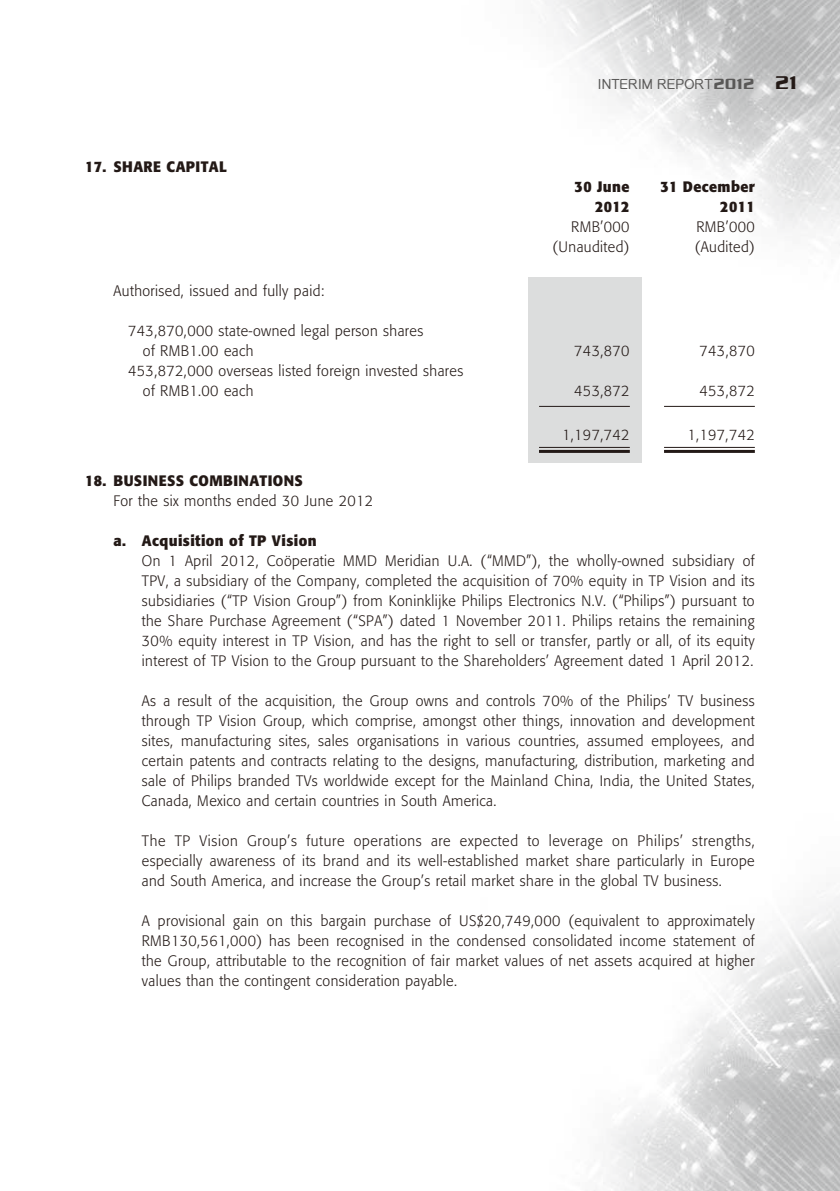
<style>
.page{position:relative;width:840px;height:1191px;background:#fff}
.page>*{position:absolute;margin:0;border:0;box-sizing:border-box;transform-origin:0 0}
.t1{font:300 15px/20px "Formata";letter-spacing:.03em;color:#231916;text-align:justify;scale:.95 1}
.t2{font:700 15px "Formata";letter-spacing:.03em;color:#231916;scale:.95 1}
.t3{font:500 14px "M Elle HK";letter-spacing:.03em;color:#595857;scale:.95 1}
.s1{font-family:"Serpentine Std";font-size:16px}
.s2{font-family:"Serpentine Std";font-size:20px;color:#231916}
</style>
<div class="page">
<img style="left:539px;top:0;width:300px;height:359px">
<img style="left:594px;top:890px;width:245px;height:301px">
<div style="left:527px;top:277px;width:114px;height:185px;background:#dcdddd"></div>
<hr style="left:538px;top:406px;width:91px;height:1px;background:#231916">
<hr style="left:663px;top:406px;width:91px;height:1px;background:#231916">
<hr style="left:538px;top:447px;width:91px;height:1px;background:#231916">
<hr style="left:538px;top:450px;width:91px;height:3px;background:#231916">
<hr style="left:663px;top:447px;width:91px;height:1px;background:#231916">
<hr style="left:663px;top:450px;width:91px;height:3px;background:#231916">
<p class="t2" style="left:85px;top:157px;width:150px">17. SHARE CAPITAL</p>
<p class="t1" style="left:113px;top:280px;width:223px">Authorised, issued and fully paid:</p>
<p class="t1" style="left:143px;top:320px;width:296px;text-indent:-15px">743,870,000 state-owned legal person shares of RMB1.00 each</p>
<p class="t1" style="left:143px;top:360px;width:338px;text-indent:-15px">453,872,000 overseas listed foreign invested shares of RMB1.00 each</p>
<p class="t3" style="left:597px;top:74px;width:211px">INTERIM REPORT<span class="s1">2012</span> <span class="s2">21</span></p>
<p class="t2" style="left:574px;top:177px;width:59px">30 June</p>
<p class="t2" style="left:660px;top:177px;width:101px">31 December</p>
<p class="t2" style="left:594px;top:197px;width:38px">2012</p>
<p class="t2" style="left:720px;top:197px;width:38px">2011</p>
<p class="t1" style="left:571px;top:216px;width:63px">RMB’000</p>
<p class="t1" style="left:696px;top:216px;width:63px">RMB’000</p>
<p class="t1" style="left:552px;top:236px;width:82px">(Unaudited)</p>
<p class="t1" style="left:694px;top:236px;width:65px">(Audited)</p>
<p class="t1" style="left:574px;top:340px;width:60px">743,870</p>
<p class="t1" style="left:699px;top:340px;width:60px">743,870</p>
<p class="t1" style="left:574px;top:380px;width:60px">453,872</p>
<p class="t1" style="left:699px;top:380px;width:60px">453,872</p>
<p class="t1" style="left:561px;top:424px;width:72px">1,197,742</p>
<p class="t1" style="left:687px;top:424px;width:72px">1,197,742</p>
<p class="t2" style="left:85px;top:471px;width:230px">18. BUSINESS COMBINATIONS</p>
<p class="t1" style="left:113px;top:490px;width:275px">For the six months ended 30 June 2012</p>
<p class="t2" style="left:113px;top:531px;width:215px">a. Acquisition of TP Vision</p>
<p class="t1" style="left:142px;top:550px;width:646px">On 1 April 2012, Coöperatie MMD Meridian U.A. (“MMD”), the wholly-owned subsidiary of TPV, a subsidiary of the Company, completed the acquisition of 70% equity in TP Vision and its subsidiaries (“TP Vision Group”) from Koninklijke Philips Electronics N.V. (“Philips”) pursuant to the Share Purchase Agreement (“SPA”) dated 1 November 2011. Philips retains the remaining 30% equity interest in TP Vision, and has the right to sell or transfer, partly or all, of its equity interest of TP Vision to the Group pursuant to the Shareholders’ Agreement dated 1 April 2012.</p>
<p class="t1" style="left:142px;top:690px;width:646px">As a result of the acquisition, the Group owns and controls 70% of the Philips’ TV business through TP Vision Group, which comprise, amongst other things, innovation and development sites, manufacturing sites, sales organisations in various countries, assumed employees, and certain patents and contracts relating to the designs, manufacturing, distribution, marketing and sale of Philips branded TVs worldwide except for the Mainland China, India, the United States, Canada, Mexico and certain countries in South America.</p>
<p class="t1" style="left:142px;top:830px;width:646px">The TP Vision Group’s future operations are expected to leverage on Philips’ strengths, especially awareness of its brand and its well-established market share particularly in Europe and South America, and increase the Group’s retail market share in the global TV business.</p>
<p class="t1" style="left:142px;top:910px;width:646px">A provisional gain on this bargain purchase of US$20,749,000 (equivalent to approximately RMB130,561,000) has been recognised in the condensed consolidated income statement of the Group, attributable to the recognition of fair market values of net assets acquired at higher values than the contingent consideration payable.</p>
</div>
